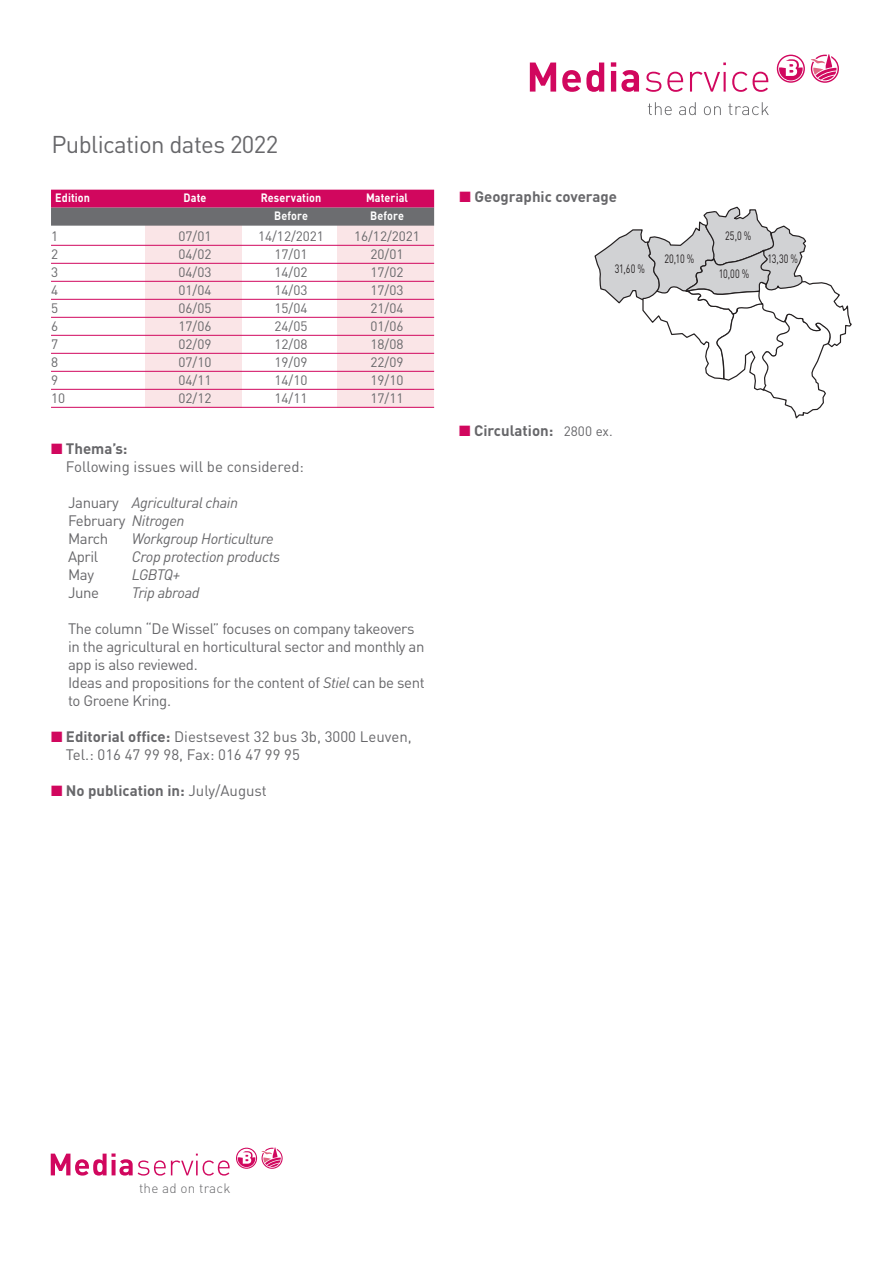
<style>
.page{position:relative;width:893px;height:1263px;background:#fff}
.page>*{position:absolute;margin:0;border:0;box-sizing:border-box;transform-origin:0 0}
.t1{font:24px "DINOT";letter-spacing:-.025em;color:#67676a}
.t2{font:15px/18px "DINOT";letter-spacing:-.025em;color:#67676a}
.t3{font:15px/18px "DINOT";color:#67676a}
.t4{font:italic 15px/18px "DINOT";letter-spacing:-.025em;color:#67676a}
.t5{font:700 15px "DINOT";color:#67676a}
.t6{font:13.5px "DINOT";color:#67676a}
.t7{font:300 13.5px "DINOT";letter-spacing:.015em;color:#67676a}
.t8{font:700 12px "DINOT";letter-spacing:.005em;color:#fff;scale:.9 1}
.t9{font:12px "DINOT";letter-spacing:.005em;color:#231f20;scale:.75 1}
.s1{color:#d1075e}
.s2{font-weight:700}
.s3{font-style:normal}
.s4{font-style:italic}
.s5{font-weight:400}
.s6{font-weight:400;font-size:13.5px}
</style>
<div class="page">
<svg style="left:530px;top:63px;width:26px;height:29px"></svg>
<svg style="left:562px;top:63px;width:42px;height:29px"></svg>
<svg style="left:611px;top:62px;width:28px;height:30px"></svg>
<svg style="left:646px;top:72px;width:15px;height:20px"></svg>
<svg style="left:667px;top:72px;width:16px;height:20px"></svg>
<svg style="left:690px;top:72px;width:30px;height:20px"></svg>
<hr style="left:724px;top:72px;width:2px;height:20px;background:#d1075e">
<svg style="left:732px;top:72px;width:15px;height:20px"></svg>
<svg style="left:753px;top:72px;width:15px;height:20px"></svg>
<svg style="left:648px;top:102px;width:24px;height:13px"></svg>
<svg style="left:679px;top:102px;width:17px;height:13px"></svg>
<svg style="left:704px;top:106px;width:17px;height:9px"></svg>
<svg style="left:728px;top:102px;width:41px;height:13px"></svg>
<svg style="left:777px;top:54px;width:62px;height:29px"></svg>
<svg style="left:51px;top:1153px;width:179px;height:22px"></svg>
<svg style="left:236px;top:1147px;width:47px;height:22px"></svg>
<div style="left:145px;top:213px;width:96px;height:194px;background:#fae5e7"></div>
<div style="left:338px;top:213px;width:96px;height:194px;background:#fae5e7"></div>
<div style="left:51px;top:190px;width:383px;height:18px;background:#d1075e"></div>
<div style="left:51px;top:208px;width:383px;height:18px;background:#6c6d70"></div>
<svg style="left:594px;top:206px;width:258px;height:213px"></svg>
<hr style="left:51px;top:245px;width:383px;height:1px;background:#d1075e">
<hr style="left:51px;top:263px;width:383px;height:1px;background:#d1075e">
<hr style="left:51px;top:281px;width:383px;height:1px;background:#d1075e">
<hr style="left:51px;top:299px;width:383px;height:1px;background:#d1075e">
<hr style="left:51px;top:317px;width:383px;height:1px;background:#d1075e">
<hr style="left:51px;top:335px;width:383px;height:1px;background:#d1075e">
<hr style="left:51px;top:353px;width:383px;height:1px;background:#d1075e">
<hr style="left:51px;top:371px;width:383px;height:1px;background:#d1075e">
<hr style="left:51px;top:389px;width:383px;height:1px;background:#d1075e">
<hr style="left:51px;top:407px;width:383px;height:1px;background:#d1075e">
<h1 class="t1" style="left:51px;top:129px;width:228px">Publication dates 2022</h1>
<p class="t8" style="left:55px;top:190px;width:40px">Edition</p>
<p class="t8" style="left:184px;top:190px;width:27px">Date</p>
<p class="t8" style="left:261px;top:190px;width:69px">Reservation</p>
<p class="t8" style="left:366px;top:190px;width:48px">Material</p>
<p class="t8" style="left:274px;top:208px;width:39px">Before</p>
<p class="t8" style="left:370px;top:208px;width:39px">Before</p>
<p class="t6" style="left:51px;top:227px;width:9px">1</p>
<p class="t6" style="left:179px;top:227px;width:34px">07/01</p>
<p class="t6" style="left:258px;top:227px;width:67px">14/12/2021</p>
<p class="t6" style="left:354px;top:227px;width:67px">16/12/2021</p>
<p class="t6" style="left:51px;top:245px;width:9px">2</p>
<p class="t6" style="left:179px;top:245px;width:34px">04/02</p>
<p class="t6" style="left:275px;top:245px;width:34px">17/01</p>
<p class="t6" style="left:371px;top:245px;width:34px">20/01</p>
<p class="t6" style="left:51px;top:263px;width:9px">3</p>
<p class="t6" style="left:179px;top:263px;width:34px">04/03</p>
<p class="t6" style="left:275px;top:263px;width:34px">14/02</p>
<p class="t6" style="left:371px;top:263px;width:34px">17/02</p>
<p class="t6" style="left:51px;top:281px;width:9px">4</p>
<p class="t6" style="left:179px;top:281px;width:34px">01/04</p>
<p class="t6" style="left:275px;top:281px;width:34px">14/03</p>
<p class="t6" style="left:371px;top:281px;width:34px">17/03</p>
<p class="t6" style="left:51px;top:299px;width:9px">5</p>
<p class="t6" style="left:179px;top:299px;width:34px">06/05</p>
<p class="t6" style="left:275px;top:299px;width:34px">15/04</p>
<p class="t6" style="left:371px;top:299px;width:34px">21/04</p>
<p class="t6" style="left:51px;top:317px;width:9px">6</p>
<p class="t6" style="left:179px;top:317px;width:34px">17/06</p>
<p class="t6" style="left:275px;top:317px;width:34px">24/05</p>
<p class="t6" style="left:371px;top:317px;width:34px">01/06</p>
<p class="t6" style="left:51px;top:335px;width:9px">7</p>
<p class="t6" style="left:179px;top:335px;width:34px">02/09</p>
<p class="t6" style="left:275px;top:335px;width:34px">12/08</p>
<p class="t6" style="left:371px;top:335px;width:34px">18/08</p>
<p class="t6" style="left:51px;top:353px;width:9px">8</p>
<p class="t6" style="left:179px;top:353px;width:34px">07/10</p>
<p class="t6" style="left:275px;top:353px;width:34px">19/09</p>
<p class="t6" style="left:371px;top:353px;width:34px">22/09</p>
<p class="t6" style="left:51px;top:371px;width:9px">9</p>
<p class="t6" style="left:179px;top:371px;width:34px">04/11</p>
<p class="t6" style="left:275px;top:371px;width:34px">14/10</p>
<p class="t6" style="left:371px;top:371px;width:34px">19/10</p>
<p class="t6" style="left:51px;top:389px;width:16px">10</p>
<p class="t6" style="left:179px;top:389px;width:34px">02/12</p>
<p class="t6" style="left:275px;top:389px;width:34px">14/11</p>
<p class="t6" style="left:371px;top:389px;width:34px">17/11</p>
<p class="t3" style="left:66px;top:440px;width:240px;text-indent:-15px"><span class="s1">■</span> <span class="s2">Thema’s:<br></span>Following issues will be considered:</p>
<p class="t4" style="left:68px;top:494px;width:172px"><span class="s3">January</span> Agricultural chain<br><span class="s3">February</span> Nitrogen<br><span class="s3">March</span></p>
<p class="t4" style="left:132px;top:530px;width:144px">Workgroup Horticulture</p>
<p class="t2" style="left:68px;top:548px;width:32px">April</p>
<p class="t4" style="left:132px;top:548px;width:150px">Crop protection products</p>
<p class="t2" style="left:68px;top:566px;width:28px">May</p>
<p class="t4" style="left:132px;top:566px;width:50px">LGBTQ+</p>
<p class="t2" style="left:68px;top:584px;width:33px">June</p>
<p class="t4" style="left:132px;top:584px;width:69px">Trip abroad</p>
<p class="t2" style="left:68px;top:620px;width:358px">The column “De Wissel” focuses on company takeovers in the agricultural en horticultural sector and monthly an app is also reviewed.<br>Ideas and propositions for the content of <span class="s4">Stiel</span> can be sent to Groene Kring.</p>
<p class="t3" style="left:66px;top:728px;width:347px;text-indent:-15px"><span class="s1">■</span> <span class="s2">Editorial office:</span> Diestsevest 32 bus 3b, 3000 Leuven,<br>Tel.: 016 47 99 98, Fax: 016 47 99 95</p>
<p class="t5" style="left:51px;top:781px;width:217px"><span class="s1">■</span> No publication in: <span class="s5">July/August</span></p>
<p class="t5" style="left:460px;top:187px;width:159px"><span class="s1">■</span> Geographic coverage</p>
<p class="t9" style="left:615px;top:261px;width:42px">31,60 %</p>
<p class="t9" style="left:664px;top:251px;width:41px">20,10 %</p>
<p class="t9" style="left:725px;top:228px;width:36px">25,0 %</p>
<p class="t9" style="left:719px;top:267px;width:42px">10,00 %</p>
<p class="t9" style="left:767px;top:251px;width:42px">13,30 %</p>
<p class="t5" style="left:459px;top:421px;width:155px"><span class="s1">■</span> Circulation: <span class="s6">2800 ex.</span></p>
<p class="t7" style="left:139px;top:1180px;width:93px">the ad on track</p>
</div>
